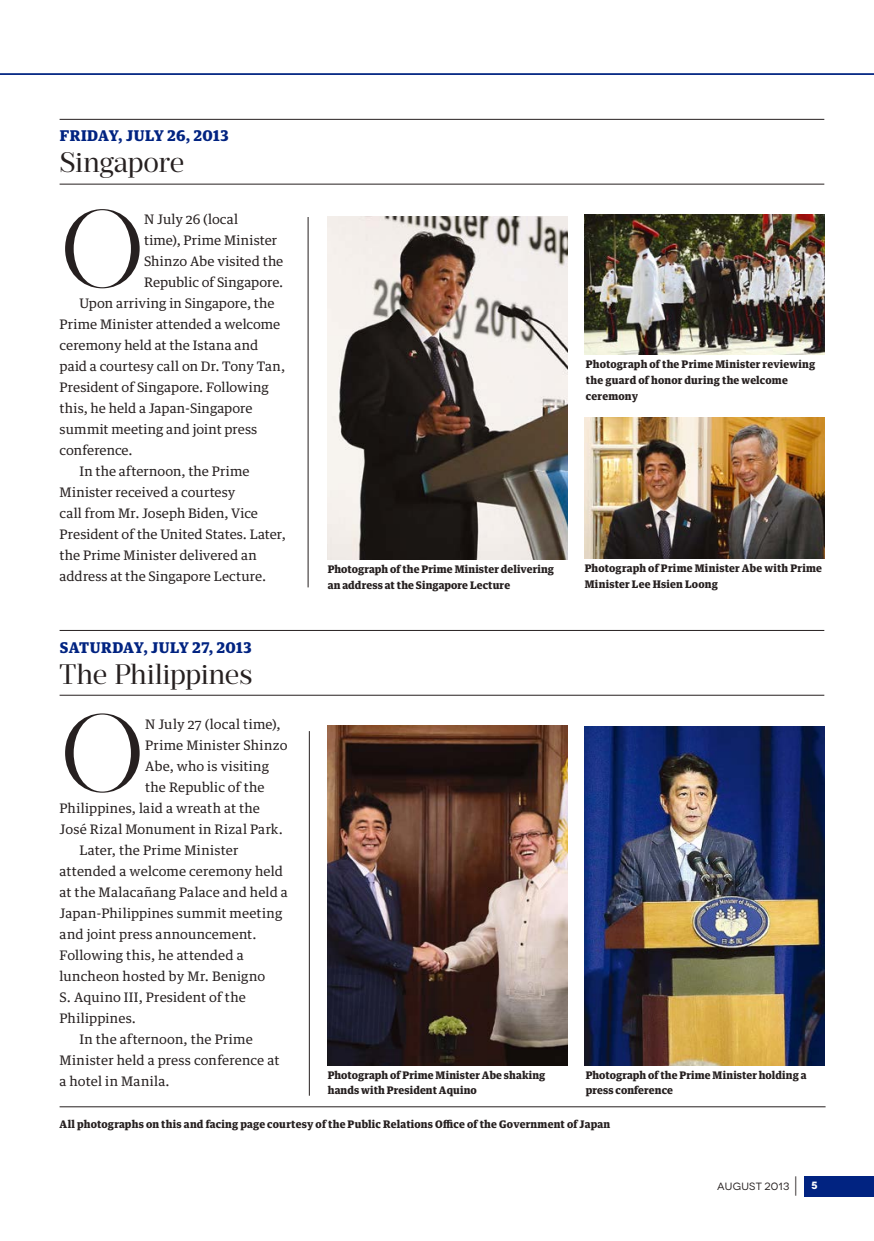
<style>
.page{position:relative;width:874px;height:1241px;background:#fff}
.page>*{position:absolute;margin:0;border:0;box-sizing:border-box;transform-origin:0 0}
.t1{font:300 110.08px "Prumo Display";color:#262020}
.A2_subhead{font:28.18px "Prumo Deck";letter-spacing:-.01em;color:#262020}
.t2{font:900 14.88px "Guardian Text Egyp";letter-spacing:.025em;color:#012381}
.t3{font:13.12px/21px "Guardian Text Egyp";letter-spacing:.005em;color:#262020}
.t4{font:13.12px "Guardian Text Egyp";letter-spacing:.03em;color:#262020}
.A6_caption{font:900 10.5px/15.8px "Guardian Text Egyp";letter-spacing:.015em;color:#262020}
.t5{font:10.5px "Novecentowide";letter-spacing:.02em;color:#262020}
.s1{font-weight:300;font-size:22.75px}
.s2{font-weight:700;color:#fff}
</style>
<div class="page">
<svg style="left:0;top:73px;width:873px;height:2px;background:#1f3d90"></svg>
<div style="left:803px;top:1175px;width:70px;height:21px;background:#012381"></div>
<hr style="left:307px;top:217px;width:1px;height:370px;background:#262020">
<hr style="left:309px;top:731px;width:1px;height:364px;background:#262020">
<hr style="left:60px;top:119px;width:763px;height:1px;background:#262020">
<hr style="left:60px;top:184px;width:763px;height:1px;background:#262020">
<hr style="left:60px;top:630px;width:763px;height:1px;background:#262020">
<hr style="left:60px;top:694px;width:763px;height:1px;background:#262020">
<img style="left:584px;top:418px;width:239px;height:140px">
<img style="left:584px;top:215px;width:239px;height:140px">
<img style="left:327px;top:216px;width:240px;height:343px">
<img style="left:584px;top:726px;width:239px;height:338px">
<img style="left:327px;top:725px;width:240px;height:339px">
<hr style="left:60px;top:1106px;width:765px;height:1px;background:#262020">
<p class="t2" style="left:60px;top:124px;width:170px">FRIDAY, JULY 26, 2013</p>
<p class="A2_subhead" style="left:60px;top:145px;width:126px">Singapore</p>
<p class="t1" style="left:60px;top:185px;width:87px">O</p>
<p class="t3" style="left:144px;top:208px;width:141px">N July 26 (local<br>time), Prime Minister<br>Shinzo Abe visited the<br>Republic of Singapore.</p>
<p class="t3" style="left:60px;top:292px;width:227px;text-indent:20px">Upon arriving in Singapore, the<br>Prime Minister attended a welcome ceremony held at the Istana and paid a courtesy call on Dr. Tony Tan,<br>President of Singapore. Following this, he held a Japan-Singapore summit meeting and joint press conference.</p>
<p class="t3" style="left:60px;top:460px;width:227px;text-indent:20px">In the afternoon, the Prime<br>Minister received a courtesy<br>call from Mr. Joseph Biden, Vice<br>President of the United States. Later, the Prime Minister delivered an address at the Singapore Lecture.</p>
<p class="t2" style="left:60px;top:635px;width:193px">SATURDAY, JULY 27, 2013</p>
<p class="A2_subhead" style="left:60px;top:657px;width:194px">The Philippines</p>
<p class="A6_caption" style="left:585px;top:355px;width:231px">Photograph of the Prime Minister reviewing the guard of honor during the welcome ceremony</p>
<p class="A6_caption" style="left:327px;top:560px;width:228px">Photograph of the Prime Minister delivering an address at the Singapore Lecture</p>
<p class="A6_caption" style="left:584px;top:559px;width:239px">Photograph of Prime Minister Abe with Prime<br>Minister Lee Hsien Loong</p>
<p class="t1" style="left:60px;top:689px;width:87px">O</p>
<p class="t3" style="left:145px;top:712px;width:137px">N July 27 (local time),</p>
<p class="t4" style="left:145px;top:733px;width:144px">Prime Minister Shinzo</p>
<p class="t3" style="left:145px;top:754px;width:125px">Abe, who is visiting</p>
<p class="t3" style="left:145px;top:775px;width:121px">the Republic of the</p>
<p class="t3" style="left:60px;top:796px;width:202px">Philippines, laid a wreath at the</p>
<p class="t3" style="left:60px;top:817px;width:225px">José Rizal Monument in Rizal Park.</p>
<p class="t3" style="left:60px;top:838px;width:230px;text-indent:20px">Later, the Prime Minister attended a welcome ceremony held at the Malacañang Palace and held a<br>Japan-Philippines summit meeting and joint press announcement.<br>Following this, he attended a luncheon hosted by Mr. Benigno<br>S. Aquino III, President of the<br>Philippines.</p>
<p class="t3" style="left:60px;top:1027px;width:221px;text-indent:20px">In the afternoon, the Prime<br>Minister held a press conference at a hotel in Manila.</p>
<p class="A6_caption" style="left:327px;top:1065px;width:219px">Photograph of Prime Minister Abe shaking hands with President Aquino</p>
<p class="A6_caption" style="left:585px;top:1065px;width:222px">Photograph of the Prime Minister holding a press conference</p>
<p class="A6_caption" style="left:60px;top:1114px;width:552px">All photographs on this and facing page courtesy of the Public Relations Office of the Government of Japan</p>
<p class="t5" style="left:717px;top:1179px;width:102px">AUGUST 2013 <span class="s1">|</span> <span class="s2">5</span></p>
</div>
